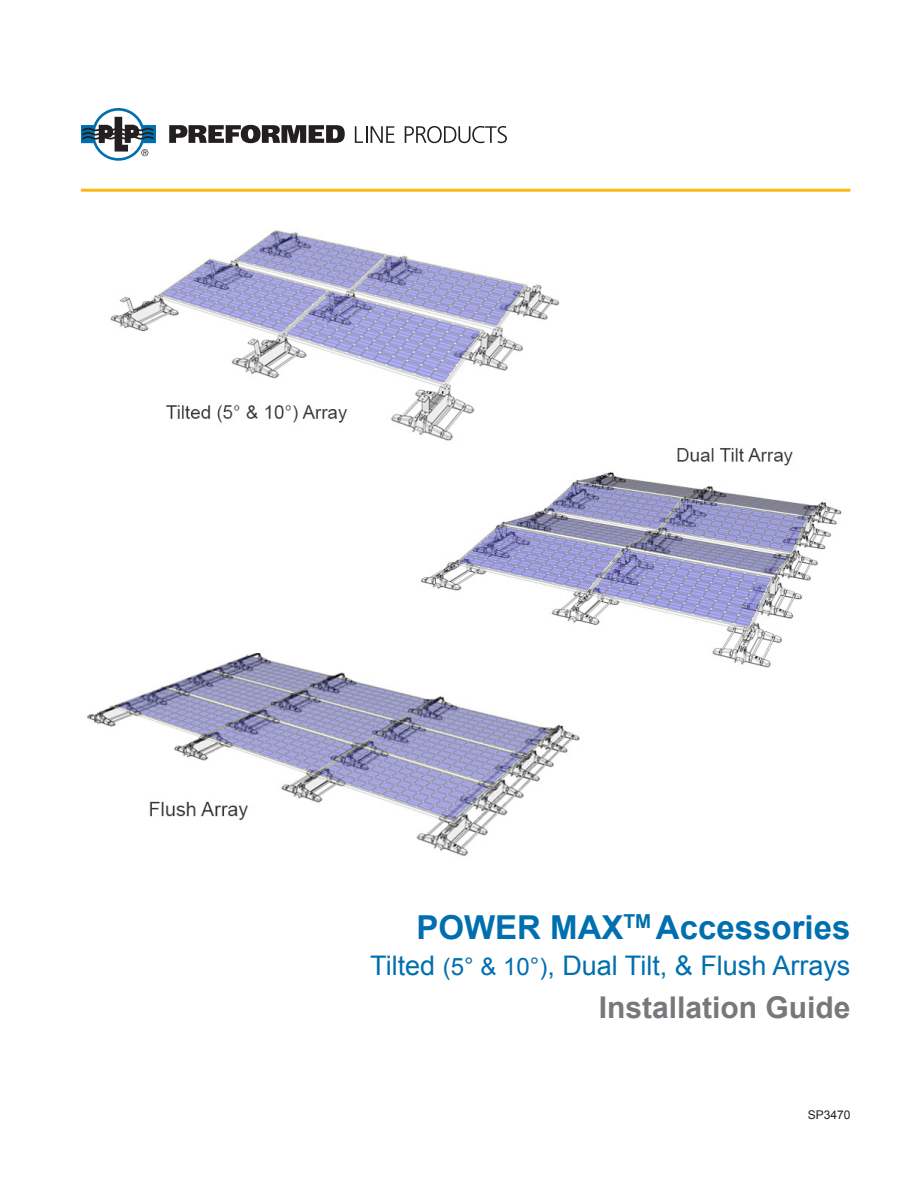
<style>
.page{position:relative;width:918px;height:1188px;background:#fff}
.page>*{position:absolute;margin:0;border:0;box-sizing:border-box;transform-origin:0 0}
.t1{font:700 33px "Arial";color:#006faf}
.t2{font:700 30px "Arial";color:#76787b}
.t3{font:27px "Arial";color:#006faf}
.t4{font:12px "Arial";color:#231f20}
.s1{font-size:24px}
</style>
<div class="page">
<hr style="left:81px;top:189px;width:769px;height:3px;background:#fcb814">
<svg style="left:81px;top:108px;width:75px;height:53px"></svg>
<svg style="left:169px;top:125px;width:176px;height:18px"></svg>
<svg style="left:355px;top:126px;width:40px;height:17px"></svg>
<svg style="left:405px;top:126px;width:102px;height:17px"></svg>
<img style="left:87px;top:230px;width:755px;height:626px">
<p class="t1" style="left:416px;top:905px;width:436px">POWER MAX<sup>TM</sup> Accessories</p>
<p class="t3" style="left:370px;top:948px;width:482px">Tilted <span class="s1">(5° &amp; 10°)</span>, Dual Tilt, &amp; Flush Arrays</p>
<p class="t2" style="left:599px;top:988px;width:253px">Installation Guide</p>
<p class="t4" style="left:808px;top:1107px;width:44px">SP3470</p>
</div>
